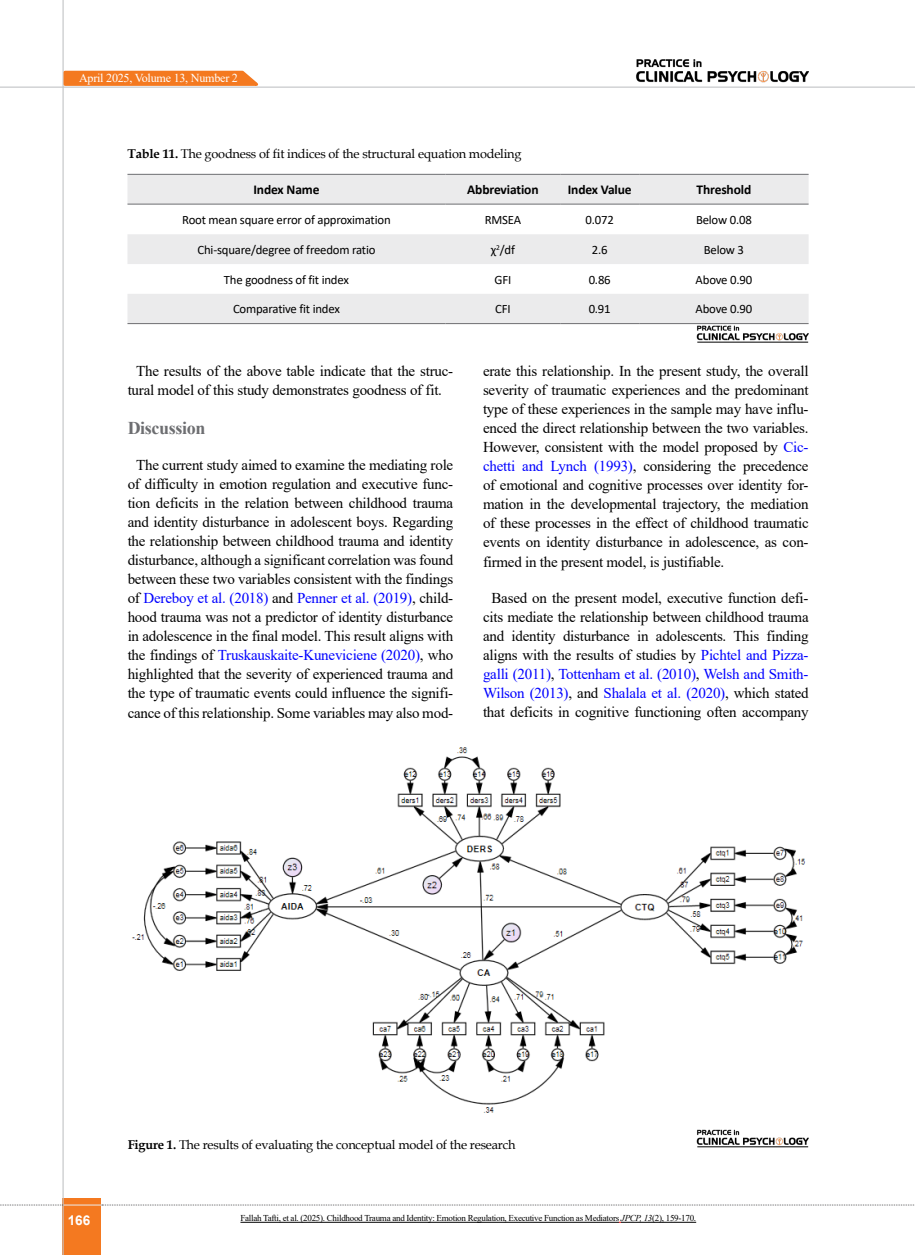
<style>
.page{position:relative;width:915px;height:1255px;background:#fff}
.page>*{position:absolute;margin:0;border:0;box-sizing:border-box;transform-origin:0 0}
.t1{font:700 18px "Times New Roman";letter-spacing:-.02em;color:#6d6e71}
.t2{font:15px/19px "Times New Roman";letter-spacing:-.015em;color:#000;text-align:center}
.t3{font:700 13.5px "Calibri";letter-spacing:-.01em;color:#000}
.t4{font:700 13.5px "Arial";color:#fff}
.t5{font:12.75px "Calibri";letter-spacing:-.015em;color:#000}
.t6{font:12.75px "Book Antiqua";letter-spacing:-.015em;color:#000}
.t7{font:12.15px "Times New Roman";letter-spacing:-.02em;color:#fff}
.t8{font:9px "Times New Roman";letter-spacing:-.03em;color:#000}
.t9{font:7.5px "Calibri";color:#000}
.s1{font-weight:700}
.s2{color:#00f}
.s3{font-style:italic}
</style>
<div class="page">
<div style="left:63px;top:1198px;width:38px;height:56px;background:#f47920"></div>
<hr style="left:62px;top:0;width:2px;height:1254px;background:#c2c4c6">
<hr style="left:0;top:87px;width:914px;height:1px;background:#c2c4c6">
<hr style="left:63px;top:1204px;width:38px;height:1px;background:#ebebec">
<svg style="left:0;top:1204px;width:63px;height:1px"></svg>
<svg style="left:102px;top:1204px;width:813px;height:1px"></svg>
<svg style="left:62px;top:69px;width:203px;height:18px;background:#f4944f"></svg>
<img style="left:636px;top:59px;width:172px;height:24px">
<img style="left:132px;top:747px;width:674px;height:366px">
<img style="left:696px;top:1129px;width:112px;height:19px">
<hr style="left:697px;top:1146px;width:110px;height:1px;background:#000">
<svg style="left:127px;top:175px;width:681px;height:148px;fill:#ebebec"></svg>
<hr style="left:639px;top:174px;width:169px;height:1px;background:#6d6e71">
<hr style="left:560px;top:174px;width:79px;height:1px;background:#6d6e71">
<hr style="left:445px;top:174px;width:115px;height:1px;background:#6d6e71">
<hr style="left:127px;top:174px;width:318px;height:1px;background:#6d6e71">
<hr style="left:639px;top:204px;width:169px;height:1px;background:#6d6e71">
<hr style="left:560px;top:204px;width:79px;height:1px;background:#6d6e71">
<hr style="left:445px;top:204px;width:115px;height:1px;background:#6d6e71">
<hr style="left:127px;top:204px;width:318px;height:1px;background:#6d6e71">
<hr style="left:639px;top:323px;width:169px;height:1px;background:#6d6e71">
<hr style="left:560px;top:323px;width:79px;height:1px;background:#6d6e71">
<hr style="left:445px;top:323px;width:115px;height:1px;background:#6d6e71">
<hr style="left:127px;top:323px;width:318px;height:1px;background:#6d6e71">
<img style="left:696px;top:323px;width:112px;height:20px">
<hr style="left:697px;top:342px;width:110px;height:1px;background:#000">
<hr style="left:240px;top:1221px;width:378px;height:1px;background:#000">
<hr style="left:620px;top:1221px;width:76px;height:1px;background:#000">
<p class="t7" style="left:79px;top:69px;width:160px">April 2025, Volume 13, Number 2</p>
<p class="t6" style="left:127px;top:145px;width:395px"><span class="s1">Table 11.</span> The goodness of fit indices of the structural equation modeling</p>
<p class="t3" style="left:253px;top:180px;width:68px">Index Name</p>
<p class="t3" style="left:467px;top:180px;width:73px">Abbreviation</p>
<p class="t3" style="left:567px;top:180px;width:65px">Index Value</p>
<p class="t3" style="left:696px;top:180px;width:56px">Threshold</p>
<p class="t5" style="left:182px;top:211px;width:210px">Root mean square error of approximation</p>
<p class="t5" style="left:484px;top:211px;width:38px">RMSEA</p>
<p class="t5" style="left:585px;top:211px;width:30px">0.072</p>
<p class="t5" style="left:695px;top:211px;width:57px">Below 0.08</p>
<p class="t5" style="left:490px;top:241px;width:26px">χ /df</p>
<p class="t5" style="left:591px;top:241px;width:17px">2.6</p>
<p class="t5" style="left:703px;top:241px;width:42px">Below 3</p>
<p class="t5" style="left:197px;top:241px;width:179px">Chi-square/degree of freedom ratio</p>
<p class="t5" style="left:224px;top:270px;width:126px">The goodness of fit index</p>
<p class="t5" style="left:494px;top:270px;width:18px">GFI</p>
<p class="t5" style="left:588px;top:270px;width:24px">0.86</p>
<p class="t5" style="left:695px;top:270px;width:58px">Above 0.90</p>
<p class="t5" style="left:233px;top:300px;width:108px">Comparative fit index</p>
<p class="t5" style="left:495px;top:300px;width:17px">CFI</p>
<p class="t5" style="left:588px;top:300px;width:24px">0.91</p>
<p class="t5" style="left:695px;top:300px;width:58px">Above 0.90</p>
<p class="t9" style="left:496px;top:242px;width:5px">2</p>
<p class="t2" style="left:128px;top:361px;width:327px;text-align:left;text-indent:9px">The results of the above table indicate that the struc&shy;tural model of this study demonstrates goodness of fit.</p>
<p class="t1" style="left:128px;top:414px;width:79px">Discussion</p>
<p class="t2" style="left:128px;top:454px;width:327px">The current study aimed to examine the mediating role of difficulty in emotion regulation and executive func&shy;tion deficits in the relation between childhood trauma and identity disturbance in adolescent boys. Regarding the relationship between childhood trauma and identity disturbance, although a significant correlation was found between these two variables consistent with the findings of <span class="s2">Dereboy et al. (2018)</span> and <span class="s2">Penner et al. (2019)</span>, child&shy;hood trauma was not a predictor of identity disturbance in adolescence in the final model. This result aligns with the findings of <span class="s2">Truskauskaite-Kuneviciene (2020)</span>, who highlighted that the severity of experienced trauma and the type of traumatic events could influence the signifi&shy;cance of this relationship. Some variables may also mod-</p>
<p class="t2" style="left:483px;top:361px;width:327px;text-align:justify">erate this relationship. In the present study, the overall severity of traumatic experiences and the predominant type of these experiences in the sample may have influ&shy;enced the direct relationship between the two variables.<br>However, consistent with the model proposed by <span class="s2">Cic&shy;chetti and Lynch (1993)</span>, considering the precedence of emotional and cognitive processes over identity for&shy;mation in the developmental trajectory, the mediation of these processes in the effect of childhood traumatic events on identity disturbance in adolescence, as con&shy;firmed in the present model, is justifiable.</p>
<p class="t2" style="left:483px;top:587px;width:327px">Based on the present model, executive function defi&shy;cits mediate the relationship between childhood trauma and identity disturbance in adolescents. This finding aligns with the results of studies by <span class="s2">Pichtel and Pizza&shy;galli (2011)</span>, <span class="s2">Tottenham et al. (2010)</span>, <span class="s2">Welsh and Smith-Wilson (2013)</span>, and <span class="s2">Shalala et al. (2020)</span>, which stated that deficits in cognitive functioning often accompany</p>
<p class="t4" style="left:68px;top:1210px;width:24px">166</p>
<p class="t6" style="left:128px;top:1135px;width:389px"><span class="s1">Figure 1.</span> The results of evaluating the conceptual model of the research</p>
<p class="t8" style="left:240px;top:1211px;width:457px">Fallah Tafti, et al. (2025). Childhood Trauma and Identity: Emotion Regulation, Executive Function as Mediators <span class="s3">JPCP, 13</span>(2), 159-170.</p>
</div>
